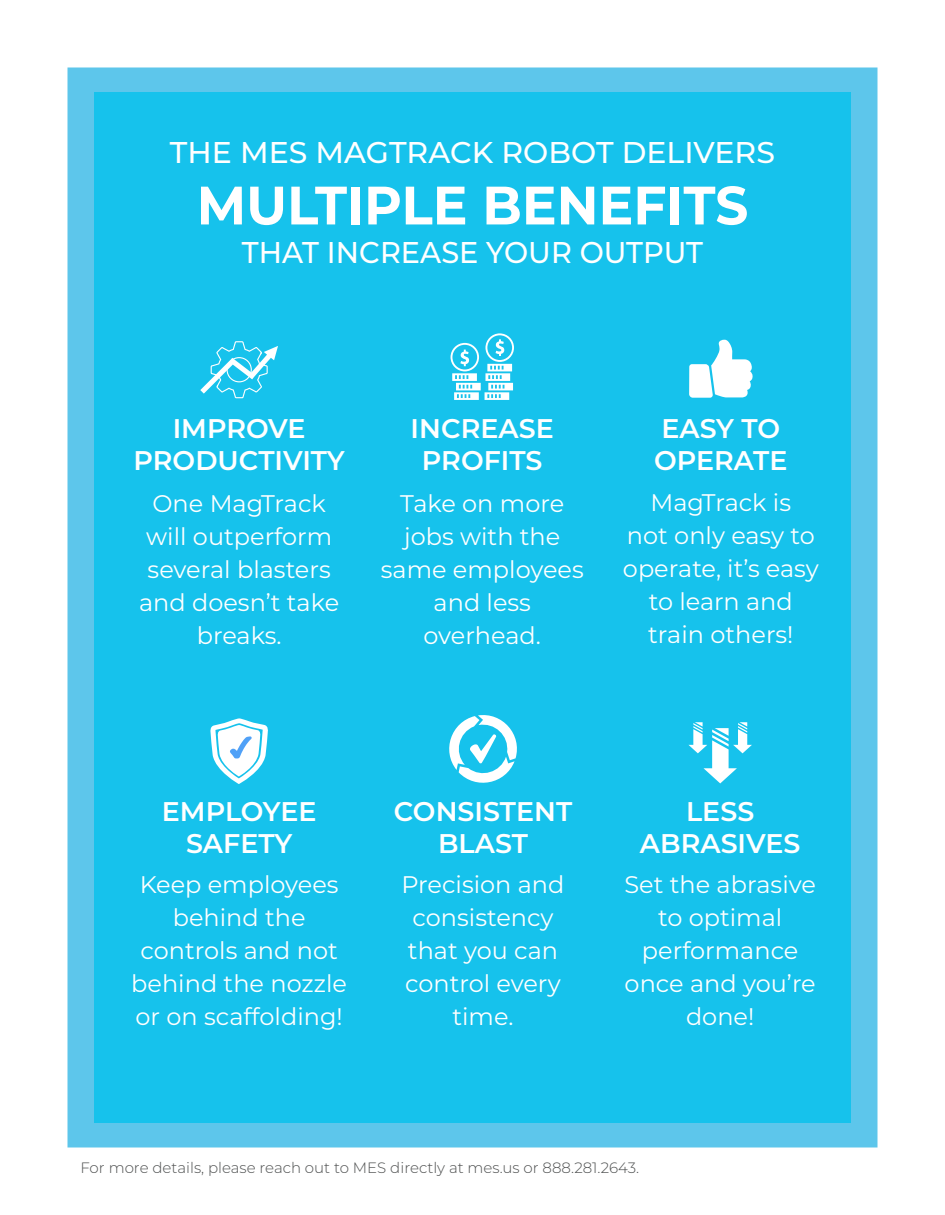
<style>
.page{position:relative;width:945px;height:1215px;background:#fff}
.page>*{position:absolute;margin:0;border:0;box-sizing:border-box;transform-origin:0 0}
.t1{font:700 54px "Montserrat";color:#fff;scale:.96 1}
.t2{font:500 30px "Montserrat";color:#fff}
.t3{font:500 30px "Montserrat";color:#fff;scale:.96 1}
.t4{font:600 27px/32.4px "Montserrat";color:#fff;text-align:center}
.t5{font:24px/33px "Montserrat";color:#fff;text-align:center}
.t6{font:300 15px "Montserrat";color:#4d4f4f}
</style>
<div class="page">
<div style="left:68px;top:68px;width:810px;height:1080px;border:45px solid #5dc6eb"></div>
<div style="left:94px;top:92px;width:757px;height:1031px;background:#16c2ec"></div>
<svg style="left:200px;top:341px;width:78px;height:58px"></svg>
<svg style="left:451px;top:333px;width:63px;height:67px"></svg>
<svg style="left:689px;top:340px;width:64px;height:58px"></svg>
<svg style="left:210px;top:718px;width:58px;height:66px"></svg>
<svg style="left:449px;top:715px;width:68px;height:68px"></svg>
<svg style="left:688px;top:722px;width:64px;height:61px"></svg>
<p class="t2" style="left:170px;top:131px;width:607px">THE MES MAGTRACK ROBOT DELIVERS</p>
<p class="t1" style="left:197px;top:166px;width:576px">MULTIPLE BENEFITS</p>
<p class="t3" style="left:242px;top:232px;width:482px">THAT INCREASE YOUR OUTPUT</p>
<p class="t4" style="left:173px;top:411px;width:134px">IMPROVE</p>
<p class="t4" style="left:134px;top:443px;width:213px">PRODUCTIVITY</p>
<p class="t5" style="left:139px;top:486px;width:202px">One MagTrack will outperform several blasters and doesn’t take breaks.</p>
<p class="t4" style="left:411px;top:411px;width:145px">INCREASE<br>PROFITS</p>
<p class="t5" style="left:381px;top:486px;width:204px">Take on more jobs with the same employees and less overhead.</p>
<p class="t4" style="left:661px;top:411px;width:120px">EASY TO</p>
<p class="t4" style="left:654px;top:443px;width:135px">OPERATE</p>
<p class="t5" style="left:623px;top:485px;width:197px">MagTrack is<br>not only easy to operate, it’s easy to learn and train others!</p>
<p class="t4" style="left:162px;top:794px;width:156px">EMPLOYEE<br>SAFETY</p>
<p class="t5" style="left:131px;top:867px;width:217px">Keep employees behind the controls and not behind the nozzle or on scaffolding!</p>
<p class="t4" style="left:394px;top:794px;width:180px">CONSISTENT<br>BLAST</p>
<p class="t5" style="left:402px;top:867px;width:164px">Precision and consistency that you can control every time.</p>
<p class="t4" style="left:686px;top:794px;width:70px">LESS</p>
<p class="t4" style="left:640px;top:826px;width:162px">ABRASIVES</p>
<p class="t5" style="left:624px;top:867px;width:193px">Set the abrasive to optimal performance once and you’re done!</p>
<p class="t6" style="left:80px;top:1157px;width:560px">For more details, please reach out to MES directly at mes.us or 888.281.2643.</p>
</div>
